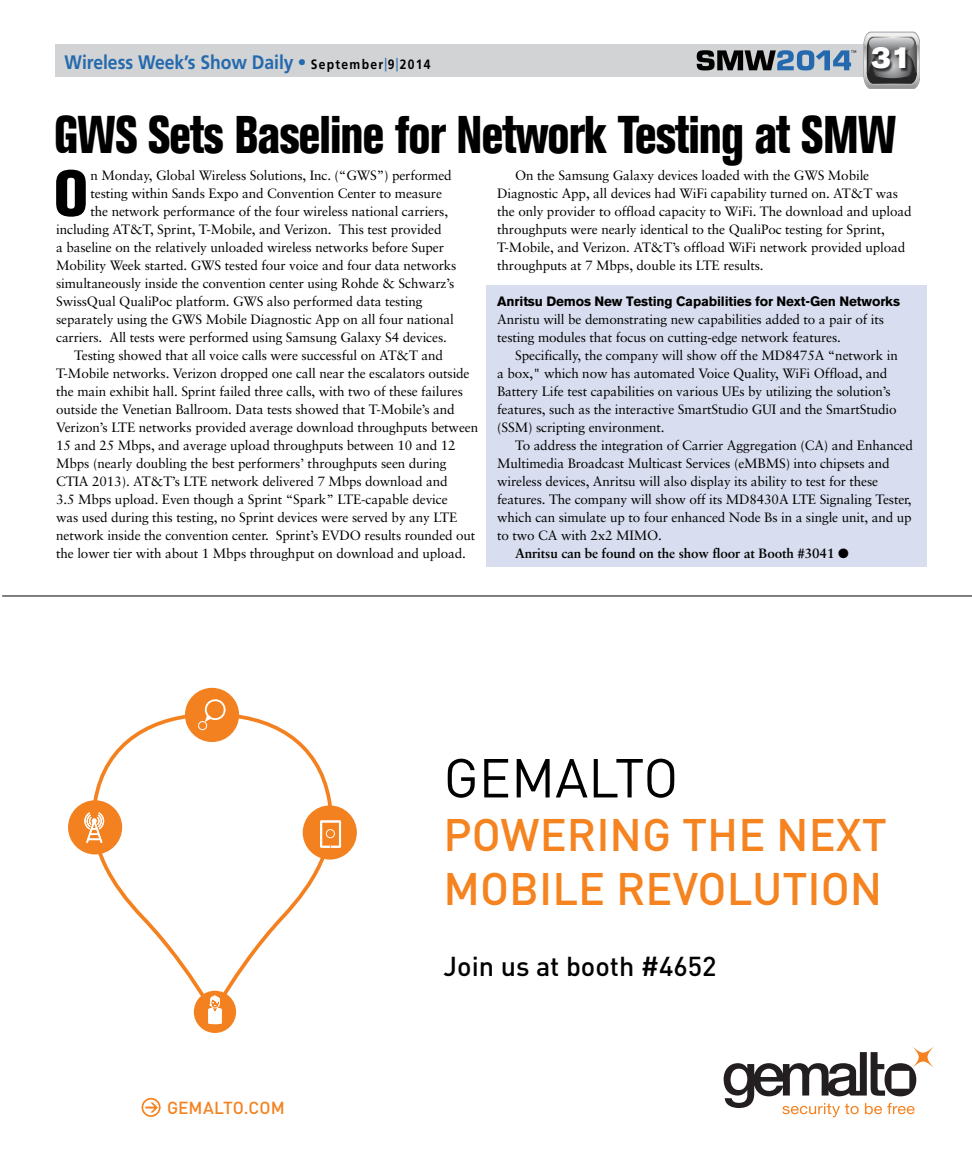
<style>
.page{position:relative;width:972px;height:1175px;background:#fff}
.page>*{position:absolute;margin:0;border:0;box-sizing:border-box;transform-origin:0 0}
.t1{font:800 condensed 64.5px "Akzidenz Grotesk BE";color:#000}
.t2{font:54px "DINOT";color:#010101}
.t3{font:800 condensed 52.5px "Akzidenz Grotesk BE";letter-spacing:-.025em;color:#000;scale:.88 1}
.t4{font:500 45px/54px "DINOT";color:#f58320}
.t5{font:30px "Akzidenz Grotesk BE Super";color:#fff}
.t6{font:500 27px "DINOT";color:#010101}
.t7{font:700 19.5px "Frutiger";letter-spacing:-.005em;color:#2469ae;scale:.9 1}
.t8{font:500 17.25px "DINOT";letter-spacing:.005em;color:#f58220}
.t9{font:13.5px/18px "Sabon";letter-spacing:-.01em;color:#000}
.t10{font:700 13.5px "Akzidenz Grotesk BE";letter-spacing:-.01em;color:#000}
.t11{font:700 13.5px "Sabon";letter-spacing:-.01em;color:#000}
.s1{font-family:"Akzidenz Grotesk BE";font-weight:800;font-stretch:condensed}
.s2{font-size:13.5px;color:#000}
.s3{font-stretch:condensed;font-size:13.5px}
</style>
<div class="page">
<div style="left:56px;top:44px;width:812px;height:33px;background:#d1d3d4"></div>
<svg style="left:863px;top:31px;width:57px;height:57px"></svg>
<svg style="left:867px;top:38px;width:50px;height:46px"></svg>
<div style="left:872px;top:47px;width:37px;height:26px;background:#000;opacity:.69"></div>
<svg style="left:697px;top:50px;width:159px;height:20px"></svg>
<div style="left:486px;top:286px;width:440px;height:281px;background:#d8deef"></div>
<div style="left:185px;top:688px;width:54px;height:54px;background:#f48120;border-radius:50%"></div>
<div style="left:68px;top:800px;width:54px;height:54px;background:#f48120;border-radius:50%"></div>
<div style="left:303px;top:805px;width:54px;height:54px;background:#f48120;border-radius:50%"></div>
<div style="left:194px;top:990px;width:42px;height:43px;background:#f48120;border-radius:50%"></div>
<svg style="left:84px;top:696px;width:257px;height:328px"></svg>
<div style="left:198px;top:721px;width:9px;height:9px;border:1px solid #fff;border-radius:50%"></div>
<svg style="left:724px;top:1046px;width:210px;height:71px"></svg>
<svg style="left:142px;top:1097px;width:19px;height:19px"></svg>
<hr style="left:2px;top:595px;width:970px;height:1px;background:#000">
<h3 class="t7" style="left:65px;top:51px;width:408px">Wireless Week’s Show Daily <span class="s1">•</span> <span class="s2">September</span><span class="s3">|</span><span class="s2">9</span><span class="s3">|</span><span class="s2">2014</span></h3>
<h3 class="t5" style="left:872px;top:40px;width:41px">31</h3>
<h3 class="t3" style="left:54px;top:104px;width:958px">GWS Sets Baseline for Network Testing at SMW</h3>
<h1 class="t1" style="left:54px;top:156px;width:36px">O</h1>
<p class="t9" style="left:90px;top:166px;width:363px">n Monday, Global Wireless Solutions, Inc. (“GWS”) performed</p>
<p class="t9" style="left:90px;top:184px;width:353px">testing within Sands Expo and Convention Center to measure</p>
<p class="t9" style="left:90px;top:202px;width:359px">the network performance of the four wireless national carriers,</p>
<p class="t9" style="left:56px;top:220px;width:387px">including AT&amp;T, Sprint, T-Mobile, and Verizon. This test provided</p>
<p class="t9" style="left:56px;top:238px;width:389px">a baseline on the relatively unloaded wireless networks before Super</p>
<p class="t9" style="left:56px;top:256px;width:402px">Mobility Week started. GWS tested four voice and four data networks</p>
<p class="t9" style="left:56px;top:274px;width:400px">simultaneously inside the convention center using Rohde &amp; Schwarz’s</p>
<p class="t9" style="left:56px;top:292px;width:368px">SwissQual QualiPoc platform. GWS also performed data testing</p>
<p class="t9" style="left:56px;top:310px;width:399px">separately using the GWS Mobile Diagnostic App on all four national</p>
<p class="t9" style="left:56px;top:328px;width:392px">carriers. All tests were performed using Samsung Galaxy S4 devices.</p>
<p class="t9" style="left:74px;top:346px;width:370px">Testing showed that all voice calls were successful on AT&amp;T and</p>
<p class="t9" style="left:56px;top:364px;width:415px">T-Mobile networks. Verizon dropped one call near the escalators outside</p>
<p class="t9" style="left:56px;top:382px;width:408px">the main exhibit hall. Sprint failed three calls, with two of these failures</p>
<p class="t9" style="left:56px;top:400px;width:400px">outside the Venetian Ballroom. Data tests showed that T-Mobile’s and</p>
<p class="t9" style="left:56px;top:418px;width:424px">Verizon’s LTE networks provided average download throughputs between</p>
<p class="t9" style="left:56px;top:436px;width:401px">15 and 25 Mbps, and average upload throughputs between 10 and 12</p>
<p class="t9" style="left:56px;top:454px;width:392px">Mbps (nearly doubling the best performers’ throughputs seen during</p>
<p class="t9" style="left:56px;top:472px;width:393px">CTIA 2013). AT&amp;T’s LTE network delivered 7 Mbps download and</p>
<p class="t9" style="left:56px;top:490px;width:393px">3.5 Mbps upload. Even though a Sprint “Spark” LTE-capable device</p>
<p class="t9" style="left:56px;top:508px;width:403px">was used during this testing, no Sprint devices were served by any LTE</p>
<p class="t9" style="left:56px;top:526px;width:421px">network inside the convention center. Sprint’s EVDO results rounded out</p>
<p class="t9" style="left:56px;top:544px;width:411px">the lower tier with about 1 Mbps throughput on download and upload.</p>
<p class="t9" style="left:497px;top:166px;width:416px;text-indent:18px">On the Samsung Galaxy devices loaded with the GWS Mobile Diagnostic App, all devices had WiFi capability turned on. AT&amp;T was the only provider to offload capacity to WiFi. The download and upload throughputs were nearly identical to the QualiPoc testing for Sprint, T-Mobile, and Verizon. AT&amp;T’s offload WiFi network provided upload throughputs at 7 Mbps, double its LTE results.</p>
<p class="t10" style="left:497px;top:293px;width:404px">Anritsu Demos New Testing Capabilities for Next-Gen Networks</p>
<p class="t9" style="left:497px;top:310px;width:388px">Anristu will be demonstrating new capabilities added to a pair of its testing modules that focus on cutting-edge network features.</p>
<p class="t9" style="left:497px;top:346px;width:402px;text-indent:18px">Specifically, the company will show off the MD8475A “network in a box," which now has automated Voice Quality, WiFi Offload, and Battery Life test capabilities on various UEs by utilizing the solution’s features, such as the interactive SmartStudio GUI and the SmartStudio (SSM) scripting environment.</p>
<p class="t9" style="left:515px;top:436px;width:399px">To address the integration of Carrier Aggregation (CA) and Enhanced</p>
<p class="t9" style="left:497px;top:454px;width:394px">Multimedia Broadcast Multicast Services (eMBMS) into chipsets and</p>
<p class="t9" style="left:497px;top:472px;width:383px">wireless devices, Anritsu will also display its ability to test for these</p>
<p class="t9" style="left:497px;top:490px;width:416px">features. The company will show off its MD8430A LTE Signaling Tester,</p>
<p class="t9" style="left:497px;top:508px;width:416px">which can simulate up to four enhanced Node Bs in a single unit, and up</p>
<p class="t9" style="left:497px;top:526px;width:166px">to two CA with 2x2 MIMO.</p>
<p class="t11" style="left:515px;top:545px;width:335px">Anritsu can be found on the show floor at Booth #3041 ●</p>
<h2 class="t2" style="left:444px;top:747px;width:236px">GEMALTO</h2>
<h3 class="t4" style="left:444px;top:809px;width:445px">POWERING THE NEXT<br>MOBILE REVOLUTION</h3>
<p class="t8" style="left:167px;top:1098px;width:119px">GEMALTO.COM</p>
<h3 class="t6" style="left:444px;top:951px;width:275px">Join us at booth #4652</h3>
</div>
